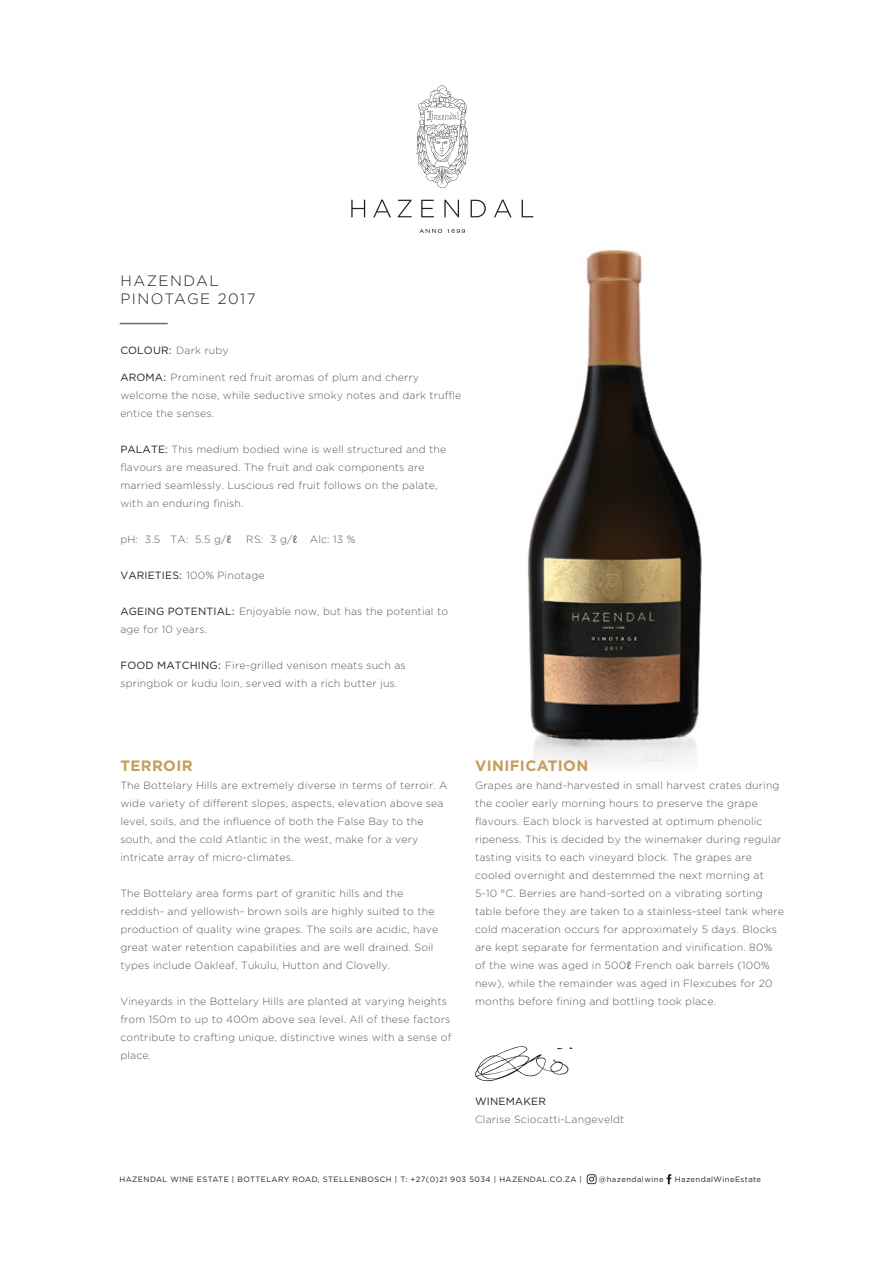
<style>
.page{position:relative;width:893px;height:1263px;background:#fff}
.page>*{position:absolute;margin:0;border:0;box-sizing:border-box;transform-origin:0 0}
.t1{font:300 15px/18px "Gotham";letter-spacing:.1em;color:#231f20}
.t2{font:700 15px "Gotham";letter-spacing:.025em;color:#c29f5d}
.t3{font:300 10.5px/18px "Gotham";letter-spacing:.015em;color:#58595b}
.t4{font:10.5px "Gotham";letter-spacing:.015em;color:#231f20}
.t5{font:7.65px "Gotham HTF";letter-spacing:.055em;color:#231f20}
.s1{font-weight:400;color:#231f20}
.s2{font-family:"Myriad Pro";font-weight:400}
</style>
<div class="page">
<img style="left:119px;top:199px;width:583px;height:986px">
<svg style="left:419px;top:229px;width:46px;height:4px"></svg>
<svg style="left:351px;top:200px;width:14px;height:17px"></svg>
<svg style="left:373px;top:200px;width:18px;height:17px"></svg>
<svg style="left:398px;top:200px;width:14px;height:17px"></svg>
<svg style="left:421px;top:200px;width:13px;height:17px"></svg>
<svg style="left:444px;top:200px;width:15px;height:17px"></svg>
<svg style="left:471px;top:200px;width:15px;height:17px"></svg>
<svg style="left:494px;top:200px;width:18px;height:17px"></svg>
<svg style="left:522px;top:200px;width:11px;height:17px"></svg>
<svg style="left:416px;top:85px;width:52px;height:103px"></svg>
<svg style="left:475px;top:1046px;width:98px;height:35px"></svg>
<svg style="left:667px;top:1174px;width:4px;height:10px"></svg>
<svg style="left:587px;top:1174px;width:10px;height:10px"></svg>
<hr style="left:120px;top:323px;width:48px;height:1px;background:#6d6e71">
<h1 class="t1" style="left:120px;top:272px;width:137px">HAZENDAL<br>PINOTAGE 2017</h1>
<p class="t3" style="left:120px;top:342px;width:110px"><span class="s1">COLOUR:</span> Dark ruby</p>
<p class="t3" style="left:120px;top:369px;width:342px"><span class="s1">AROMA:</span> Prominent red fruit aromas of plum and cherry welcome the nose, while seductive smoky notes and dark truffle entice the senses.</p>
<p class="t3" style="left:120px;top:441px;width:327px"><span class="s1">PALATE:</span> This medium bodied wine is well structured and the flavours are measured. The fruit and oak components are married seamlessly. Luscious red fruit follows on the palate, with an enduring finish.</p>
<p class="t3" style="left:120px;top:531px;width:113px">pH: 3.5 TA: 5.5 g/<span class="s2">ℓ</span></p>
<p class="t3" style="left:246px;top:531px;width:111px">RS: 3 g/<span class="s2">ℓ</span> Alc: 13 %</p>
<p class="t3" style="left:120px;top:567px;width:146px"><span class="s1">VARIETIES:</span> 100% Pinotage</p>
<p class="t3" style="left:120px;top:603px;width:329px"><span class="s1">AGEING POTENTIAL:</span> Enjoyable now, but has the potential to age for 10 years.</p>
<p class="t3" style="left:120px;top:657px;width:287px"><span class="s1">FOOD MATCHING:</span> Fire-grilled venison meats such as springbok or kudu loin, served with a rich butter jus.</p>
<h1 class="t2" style="left:120px;top:759px;width:74px">TERROIR</h1>
<p class="t3" style="left:120px;top:777px;width:329px">The Bottelary Hills are extremely diverse in terms of terroir. A wide variety of different slopes, aspects, elevation above sea level, soils, and the influence of both the False Bay to the south, and the cold Atlantic in the west, make for a very intricate array of micro-climates.</p>
<p class="t3" style="left:120px;top:885px;width:319px">The Bottelary area forms part of granitic hills and the reddish- and yellowish- brown soils are highly suited to the production of quality wine grapes. The soils are acidic, have great water retention capabilities and are well drained. Soil types include Oakleaf, Tukulu, Hutton and Clovelly.</p>
<p class="t3" style="left:120px;top:993px;width:333px">Vineyards in the Bottelary Hills are planted at varying heights from 150m to up to 400m above sea level. All of these factors contribute to crafting unique, distinctive wines with a sense of place.</p>
<h1 class="t2" style="left:475px;top:759px;width:115px">VINIFICATION</h1>
<p class="t3" style="left:475px;top:777px;width:310px">Grapes are hand-harvested in small harvest crates during the cooler early morning hours to preserve the grape flavours. Each block is harvested at optimum phenolic ripeness. This is decided by the winemaker during regular tasting visits to each vineyard block. The grapes are cooled overnight and destemmed the next morning at 5-10 °C. Berries are hand-sorted on a vibrating sorting table before they are taken to a stainless-steel tank where cold maceration occurs for approximately 5 days. Blocks are kept separate for fermentation and vinification. 80% of the wine was aged in 500<span class="s2">ℓ</span> French oak barrels (100% new), while the remainder was aged in Flexcubes for 20 months before fining and bottling took place.</p>
<p class="t4" style="left:475px;top:1096px;width:72px">WINEMAKER</p>
<p class="t3" style="left:475px;top:1111px;width:151px">Clarise Sciocatti-Langeveldt</p>
<p class="t5" style="left:119px;top:1176px;width:464px">HAZENDAL WINE ESTATE | BOTTELARY ROAD, STELLENBOSCH | T: +27(0)21 903 5034 | HAZENDAL.CO.ZA |</p>
<p class="t5" style="left:599px;top:1176px;width:66px">@hazendalwine</p>
<p class="t5" style="left:675px;top:1176px;width:88px">HazendalWineEstate</p>
</div>
